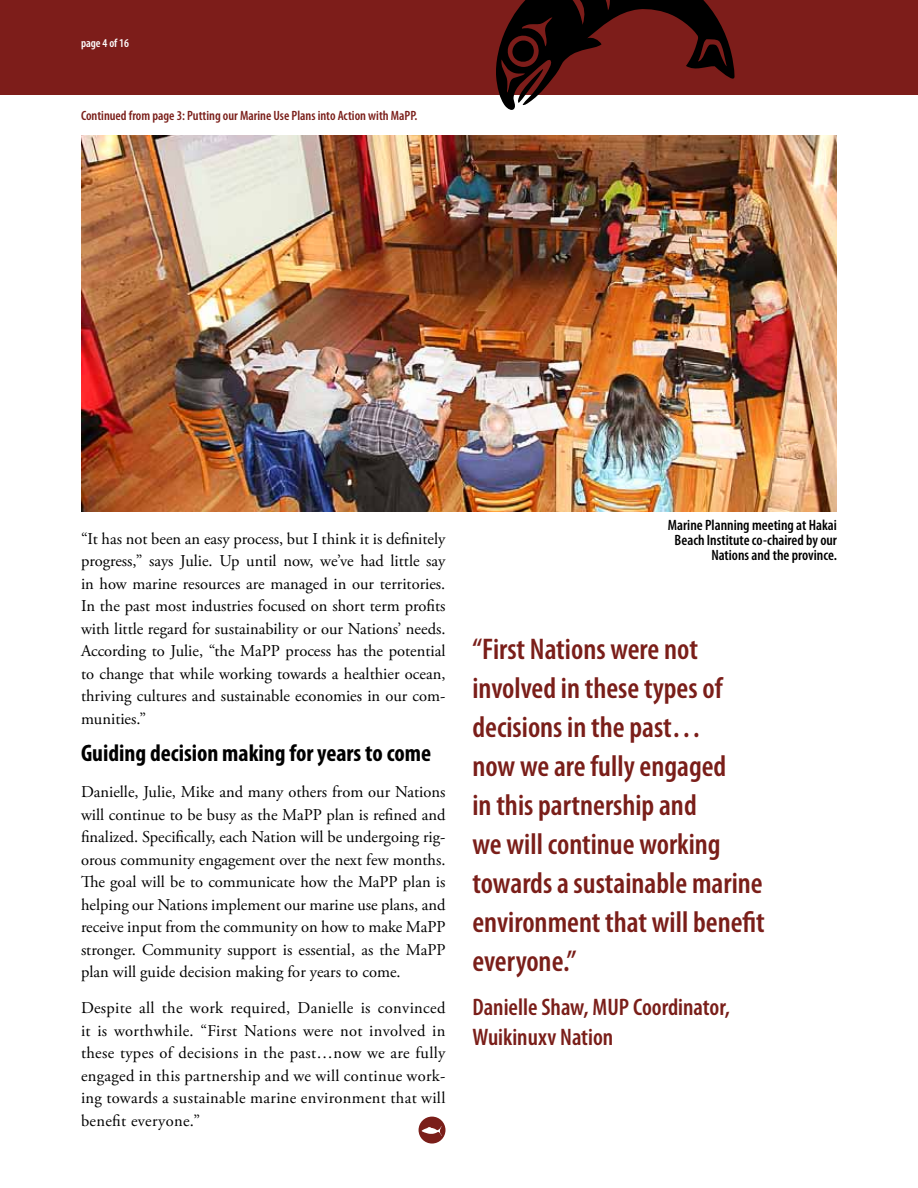
<style>
.page{position:relative;width:918px;height:1188px;background:#fff}
.page>*{position:absolute;margin:0;border:0;box-sizing:border-box;transform-origin:0 0}
.t1{font:600 condensed 30px/39px "Myriad Pro";color:#7a1e19}
.t2{font:600 condensed 24px/30px "Myriad Pro";color:#7a1e19}
.t3{font:700 condensed 24px "Myriad Pro";color:#000}
.t4{font:16.5px/22.5px "Adobe Garamond Pro";color:#000;text-align:justify}
.t5{font:600 condensed 15px/15px "Myriad Pro";color:#000;text-align:right}
.t6{font:600 condensed 13.5px "Myriad Pro";color:#7a1e19}
.t7{font:600 condensed 12px "Myriad Pro";color:#fff}
</style>
<div class="page">
<div style="left:0;top:0;width:918px;height:94px;background:#7d1d1a"></div>
<svg style="left:495px;top:0;width:240px;height:110px"></svg>
<img style="left:81px;top:135px;width:756px;height:376px">
<div style="left:419px;top:1117px;width:27px;height:27px;background:#7a1e19;border-radius:50%"></div>
<svg style="left:422px;top:1126px;width:20px;height:10px"></svg>
<p class="t7" style="left:81px;top:37px;width:50px">page 4 of 16</p>
<p class="t6" style="left:81px;top:109px;width:338px">Continued from page 3: Putting our Marine Use Plans into Action with MaPP.</p>
<p class="t4" style="left:81px;top:528px;width:366px">“It has not been an easy process, but I think it is definitely progress,” says Julie. Up until now, we’ve had little say in how marine resources are managed in our territories.<br>In the past most industries focused on short term profits with little regard for sustainability or our Nations’ needs.<br>According to Julie, “the MaPP process has the potential to change that while working towards a healthier ocean, thriving cultures and sustainable economies in our com&shy;munities.”</p>
<h2 class="t3" style="left:81px;top:738px;width:352px">Guiding decision making for years to come</h2>
<p class="t4" style="left:81px;top:781px;width:366px">Danielle, Julie, Mike and many others from our Nations will continue to be busy as the MaPP plan is refined and finalized. Specifically, each Nation will be undergoing rig&shy;orous community engagement over the next few months.<br>The goal will be to communicate how the MaPP plan is helping our Nations implement our marine use plans, and receive input from the community on how to make MaPP stronger. Community support is essential, as the MaPP plan will guide decision making for years to come.</p>
<p class="t4" style="left:81px;top:997px;width:366px">Despite all the work required, Danielle is convinced it is worthwhile. “First Nations were not involved in these types of decisions in the past…now we are fully engaged in this partnership and we will continue work&shy;ing towards a sustainable marine environment that will benefit everyone.”</p>
<p class="t5" style="left:668px;top:518px;width:171px">Marine Planning meeting at Hakai<br>Beach Institute co-chaired by our<br>Nations and the province.</p>
<h1 class="t1" style="left:472px;top:630px;width:294px">“First Nations were not involved in these types of decisions in the past…<br>now we are fully engaged<br>in this partnership and<br>we will continue working towards a sustainable marine environment that will benefit everyone.”</h1>
<h2 class="t2" style="left:472px;top:992px;width:259px">Danielle Shaw, MUP Coordinator,<br>Wuikinuxv Nation</h2>
</div>
